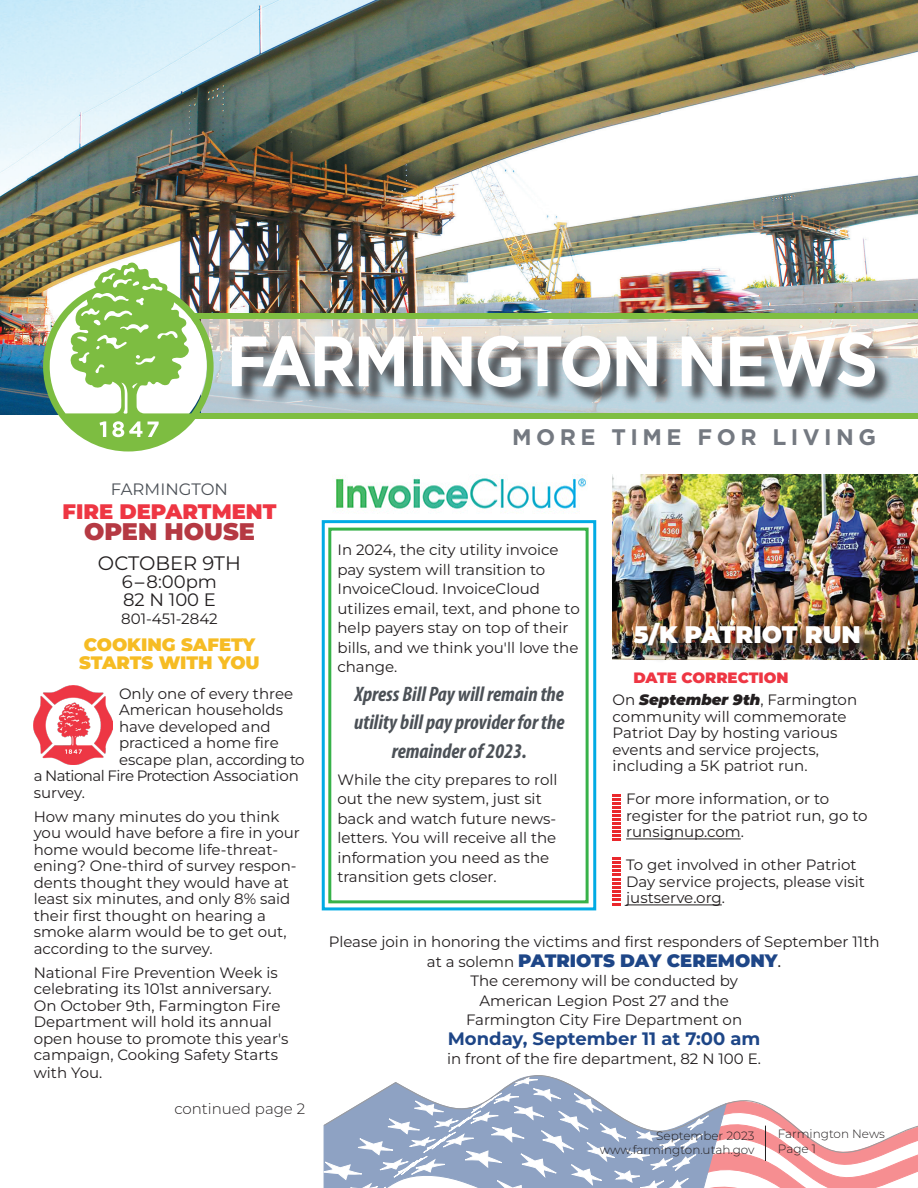
<style>
.page{position:relative;width:918px;height:1188px;background:#fff}
.page>*{position:absolute;margin:0;border:0;box-sizing:border-box;transform-origin:0 0}
.t1{font:700 70.95px "Gotham";letter-spacing:-.04em;color:#fff;scale:.91 1}
.t2{font:900 24px "Montserrat";color:#fff}
.t3{font:900 24px "Montserrat";color:#b53943}
.t4{font:700 22.5px "Gotham";letter-spacing:.2em;color:#747981}
.t5{font:italic 700 condensed 21px/28.5px "Myriad Pro";color:#4c5157;text-align:center}
.t6{font:900 21px "Montserrat";color:#ee3643}
.t7{font:19.5px "Montserrat";color:#231f20}
.t8{font:900 18px "Montserrat";color:#1e4687}
.t9{font:900 18px "Montserrat";color:#f6bc24}
.t10{font:700 18px "Montserrat";color:#1e4687}
.t11{font:18px "Montserrat";color:#231f20}
.t12{font:16.5px "Montserrat";color:#4c5157}
.t13{font:15px/16.5px "Montserrat";color:#231f20}
.t14{font:15px "Montserrat";letter-spacing:-.04em;color:#231f20}
.t15{font:300 15px "Montserrat";color:#231f20}
.t16{font:900 15px "Montserrat";color:#ee3643}
.t17{font:300 12px "Montserrat";color:#231f20}
.s1{font-size:74.25px}
.s2{font-weight:900;font-style:italic}
.s3{font-weight:400;font-size:15px;color:#231f20}
.s4{font-weight:400;color:#231f20}
</style>
<div class="page">
<svg style="left:324px;top:1075px;width:594px;height:113px"></svg>
<img style="left:613px;top:474px;width:305px;height:185px">
<hr style="left:626px;top:839px;width:115px;height:1px;background:#231f20">
<hr style="left:626px;top:905px;width:96px;height:1px;background:#231f20">
<svg style="left:613px;top:794px;width:8px;height:47px"></svg>
<svg style="left:613px;top:858px;width:8px;height:47px"></svg>
<div style="left:637px;top:626px;width:241px;height:38px;background:#231f20;opacity:.75"></div>
<img style="left:0;top:0;width:918px;height:415px">
<hr style="left:765px;top:1126px;width:1px;height:35px;background:#231f20">
<svg style="left:214px;top:319px;width:704px;height:94px;background:#d1d5d5"></svg>
<div style="left:234px;top:336px;width:659px;height:69px;background:#231f20;opacity:.75"></div>
<div style="left:192px;top:313px;width:726px;height:6px;background:#7fbe41"></div>
<div style="left:192px;top:413px;width:726px;height:6px;background:#7fbe41"></div>
<svg style="left:43px;top:263px;width:171px;height:188px"></svg>
<img style="left:334px;top:474px;width:253px;height:39px">
<img style="left:34px;top:686px;width:78px;height:79px">
<div style="left:322px;top:520px;width:274px;height:390px;border:3px solid #01abe4"></div>
<div style="left:328px;top:528px;width:261px;height:375px;border:3px solid #37b249"></div>
<p class="t1" style="left:226px;top:320px;width:718px">FARMINGTON NEW<span class="s1">S</span></p>
<p class="t12" style="left:111px;top:478px;width:119px">FARMINGTON</p>
<p class="t6" style="left:63px;top:497px;width:215px">FIRE DEPARTMENT</p>
<p class="t3" style="left:84px;top:515px;width:172px">OPEN HOUSE</p>
<p class="t7" style="left:98px;top:550px;width:145px">OCTOBER 9TH</p>
<p class="t11" style="left:122px;top:570px;width:97px">6-8:00pm</p>
<p class="t11" style="left:123px;top:588px;width:94px">82 N 100 E</p>
<p class="t13" style="left:121px;top:610px;width:98px">801-451-2842</p>
<p class="t9" style="left:84px;top:633px;width:173px">COOKING SAFETY</p>
<p class="t9" style="left:79px;top:651px;width:182px">STARTS WITH YOU</p>
<p class="t13" style="left:119px;top:685px;width:176px">Only one of every three</p>
<p class="t13" style="left:119px;top:701px;width:166px">American households</p>
<p class="t13" style="left:119px;top:718px;width:153px">have developed and</p>
<p class="t13" style="left:119px;top:734px;width:161px">practiced a home fire</p>
<p class="t13" style="left:119px;top:751px;width:187px">escape plan, according to</p>
<p class="t14" style="left:34px;top:766px;width:267px">a National Fire Protection Association</p>
<p class="t13" style="left:34px;top:784px;width:53px">survey.</p>
<p class="t13" style="left:34px;top:808px;width:268px">How many minutes do you think you would have before a fire in your home would become life-threat&shy;ening? One-third of survey respon&shy;dents thought they would have at least six minutes, and only 8% said their first thought on hearing a smoke alarm would be to get out, according to the survey.</p>
<p class="t13" style="left:34px;top:964px;width:245px">National Fire Prevention Week is celebrating its 101st anniversary.</p>
<p class="t13" style="left:34px;top:997px;width:256px">On October 9th, Farmington Fire<br>Department will hold its annual open house to promote this year's campaign, Cooking Safety Starts</p>
<p class="t13" style="left:34px;top:1064px;width:70px">with You.</p>
<p class="t15" style="left:174px;top:1099px;width:132px">continued page 2</p>
<p class="t4" style="left:512px;top:424px;width:365px">MORE TIME FOR LIVING</p>
<p class="t13" style="left:338px;top:540px;width:223px;line-height:19.5px">In 2024, the city utility invoice pay system will transition to</p>
<p class="t13" style="left:338px;top:579px;width:244px;line-height:19.5px">InvoiceCloud. InvoiceCloud utilizes email, text, and phone to help payers stay on top of their bills, and we think you'll love the change.</p>
<p class="t5" style="left:354px;top:679px;width:212px">Xpress Bill Pay will remain the utility bill pay provider for the remainder of 2023.</p>
<p class="t13" style="left:338px;top:769px;width:222px;line-height:19.5px">While the city prepares to roll out the new system, just sit back and watch future news&shy;letters. You will receive all the information you need as the transition gets closer.</p>
<p class="t2" style="left:634px;top:618px;width:229px">5/K PATRIOT RUN</p>
<p class="t16" style="left:633px;top:668px;width:157px">DATE CORRECTION</p>
<p class="t13" style="left:613px;top:691px;width:246px">On <span class="s2">September 9th</span>, Farmington community will commemorate</p>
<p class="t13" style="left:613px;top:724px;width:226px">Patriot Day by hosting various events and service projects,</p>
<p class="t13" style="left:613px;top:757px;width:196px">including a 5K patriot run.</p>
<p class="t13" style="left:626px;top:790px;width:205px">For more information, or to</p>
<p class="t13" style="left:626px;top:807px;width:243px">register for the patriot run, go to</p>
<p class="t13" style="left:626px;top:823px;width:119px">runsignup.com.</p>
<p class="t13" style="left:626px;top:856px;width:240px">To get involved in other Patriot<br>Day service projects, please visit</p>
<p class="t13" style="left:626px;top:889px;width:100px">justserve.org.</p>
<p class="t13" style="left:329px;top:933px;width:552px">Please join in honoring the victims and first responders of September 11th</p>
<p class="t8" style="left:427px;top:948px;width:356px"><span class="s3">at a solemn</span> PATRIOTS DAY CEREMONY<span class="s4">.</span></p>
<p class="t13" style="left:470px;top:972px;width:269px">The ceremony will be conducted by</p>
<p class="t13" style="left:479px;top:992px;width:251px">American Legion Post 27 and the</p>
<p class="t13" style="left:466px;top:1011px;width:278px">Farmington City Fire Department on</p>
<p class="t10" style="left:448px;top:1026px;width:314px">Monday, September 11 at 7:00 am</p>
<p class="t13" style="left:447px;top:1050px;width:315px">in front of the fire department, 82 N 100 E.</p>
<p class="t17" style="left:656px;top:1127px;width:100px">September 2023</p>
<p class="t17" style="left:600px;top:1142px;width:156px">www.farmington.utah.gov</p>
<p class="t17" style="left:778px;top:1126px;width:109px">Farmington News</p>
<p class="t17" style="left:778px;top:1140px;width:40px">Page 1</p>
</div>
